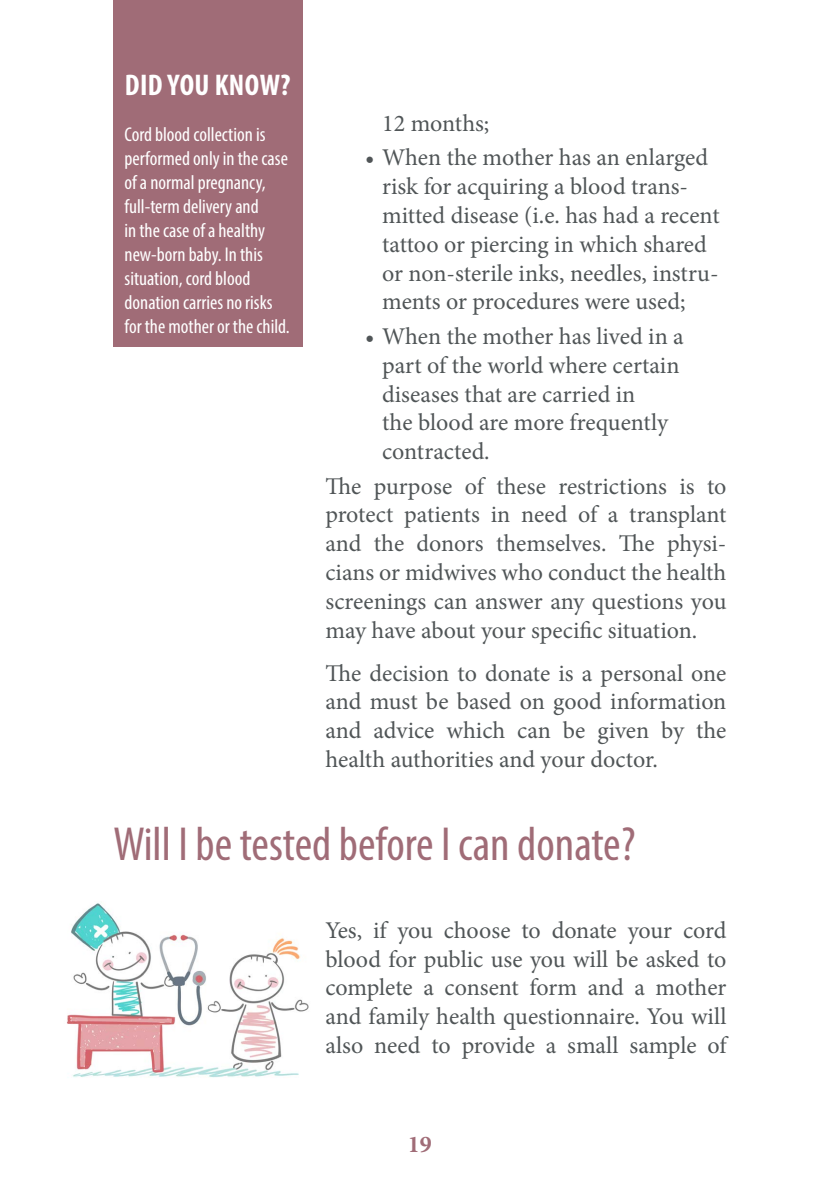
<style>
.page{position:relative;width:840px;height:1191px;background:#fff}
.page>*{position:absolute;margin:0;border:0;box-sizing:border-box;transform-origin:0 0}
.t1{font:condensed 48px "Myriad Pro";color:#a06c77}
.t2{font:700 condensed 30px "Myriad Pro";letter-spacing:.015em;color:#fff}
.t3{font:24px/28.8px "Minion Pro";color:#505557;text-align:justify}
.t4{font:700 24px "Minion Pro";color:#a06c77}
.t5{font:condensed 20px/24px "Myriad Pro";color:#fff}
</style>
<div class="page">
<div style="left:113px;top:0;width:189px;height:346px;background:#a06c77"></div>
<img style="left:67px;top:903px;width:242px;height:175px">
<p class="t2" style="left:125px;top:66px;width:167px">DID YOU KNOW?</p>
<p class="t5" style="left:124px;top:122px;width:167px">Cord blood collection is performed only in the case of a normal pregnancy, full-term delivery and<br>in the case of a healthy new-born baby. In this situation, cord blood donation carries no risks for the mother or the child.</p>
<p class="t3" style="left:382px;top:109px;width:109px">12 months;</p>
<p class="t3" style="left:382px;top:143px;width:339px;text-align:left;text-indent:-17px">• When the mother has an enlarged risk for acquiring a blood trans&shy;mitted disease (i.e. has had a recent tattoo or piercing in which shared or non-sterile inks, needles, instru&shy;ments or procedures were used;</p>
<p class="t3" style="left:382px;top:322px;width:303px;text-align:left;text-indent:-17px">• When the mother has lived in a part of the world where certain diseases that are carried in<br>the blood are more frequently contracted.</p>
<p class="t3" style="left:325px;top:471px;width:402px">The purpose of these restrictions is to protect patients in need of a transplant and the donors themselves. The physi&shy;cians or midwives who conduct the health screenings can answer any questions you may have about your specific situation.</p>
<p class="t3" style="left:325px;top:658px;width:402px">The decision to donate is a personal one and must be based on good information and advice which can be given by the health authorities and your doctor.</p>
<h1 class="t1" style="left:113px;top:815px;width:523px">Will I be tested before I can donate?</h1>
<p class="t3" style="left:325px;top:915px;width:402px">Yes, if you choose to donate your cord blood for public use you will be asked to complete a consent form and a mother and family health questionnaire. You will also need to provide a small sample of</p>
<p class="t4" style="left:408px;top:1127px;width:25px">19</p>
</div>
